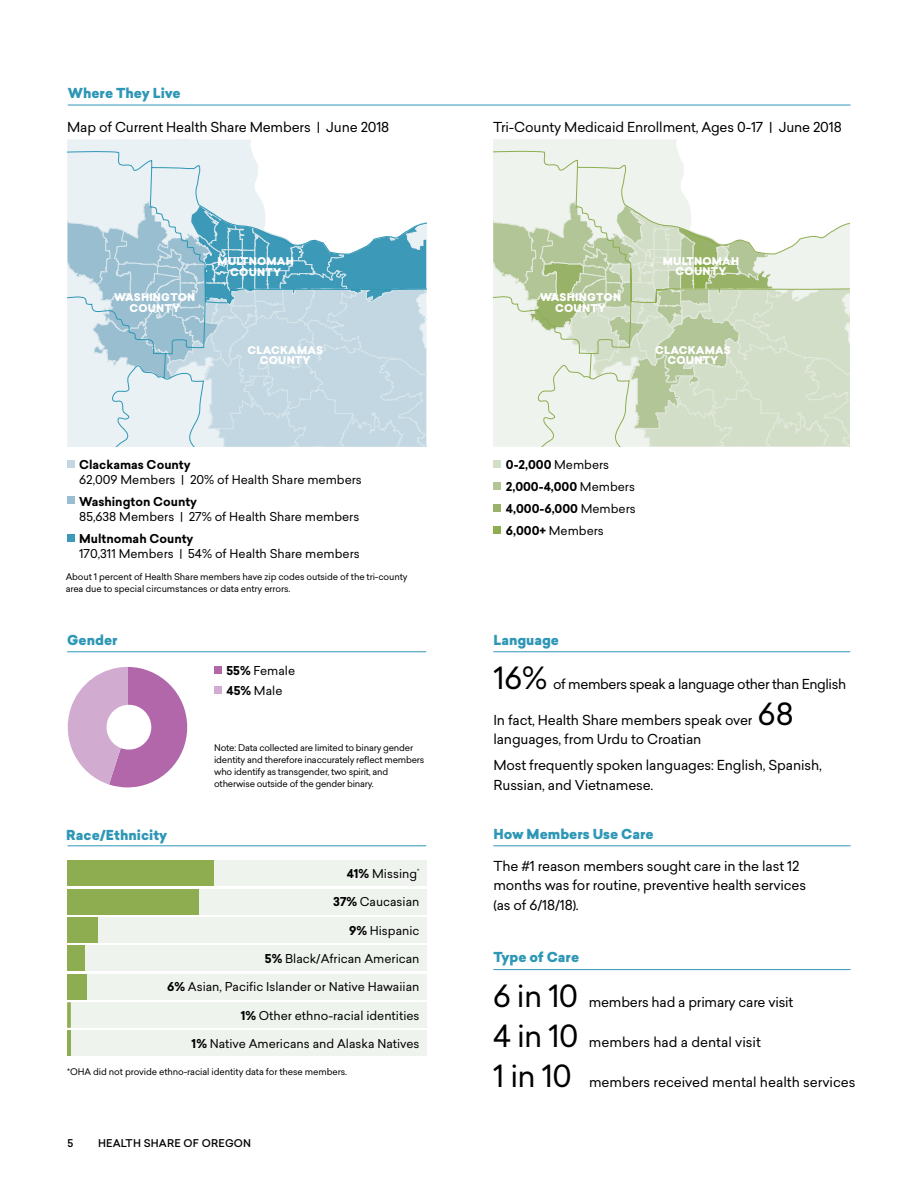
<style>
.page{position:relative;width:918px;height:1188px;background:#fff}
.page>*{position:absolute;margin:0;border:0;box-sizing:border-box;transform-origin:0 0}
.t1{font:30px "Sailec";color:#000}
.t2{font:13.5px/19.5px "Sailec";letter-spacing:-.01em;color:#000}
.t3{font:900 13.5px "Sailec";color:#2e97b6}
.t4{font:13.5px "Sailec";letter-spacing:-.03em;color:#000}
.t5{font:12px/19.6px "Sailec";color:#000}
.t6{font:700 12px/21.8px "Sailec";color:#000}
.t7{font:900 10.5px/10.5px "Sailec";letter-spacing:.02em;color:#fff;text-align:center}
.t8{font:500 10.5px "Sailec";letter-spacing:.02em;color:#000}
.t9{font:9px/12px "Sailec";letter-spacing:-.015em;color:#000}
.s1{font-weight:700}
.s2{font-weight:400}
.s3{font-size:30px}
</style>
<div class="page">
<hr style="left:67px;top:651px;width:359px;height:1px;background:#2e97b6">
<div style="left:67px;top:1031px;width:359px;height:25px;background:#eef3ed"></div>
<hr style="left:67px;top:1031px;width:3px;height:25px;background:#8ead50">
<div style="left:67px;top:946px;width:359px;height:25px;background:#eef3ed"></div>
<div style="left:67px;top:946px;width:18px;height:25px;background:#8ead50"></div>
<div style="left:67px;top:917px;width:359px;height:26px;background:#eef3ed"></div>
<div style="left:67px;top:917px;width:30px;height:26px;background:#8ead50"></div>
<div style="left:67px;top:889px;width:359px;height:25px;background:#eef3ed"></div>
<div style="left:67px;top:889px;width:131px;height:25px;background:#8ead50"></div>
<div style="left:67px;top:974px;width:359px;height:25px;background:#eef3ed"></div>
<div style="left:67px;top:974px;width:20px;height:25px;background:#8ead50"></div>
<div style="left:67px;top:1002px;width:359px;height:26px;background:#eef3ed"></div>
<svg style="left:67px;top:1002px;width:4px;height:26px"></svg>
<hr style="left:68px;top:845px;width:358px;height:1px;background:#2e97b6">
<hr style="left:493px;top:651px;width:357px;height:1px;background:#2e97b6">
<svg style="left:67px;top:667px;width:120px;height:120px"></svg>
<div style="left:107px;top:705px;width:44px;height:45px;background:#fff;border-radius:50%"></div>
<hr style="left:493px;top:845px;width:357px;height:1px;background:#2e97b6">
<div style="left:493px;top:139px;width:185px;height:12px;background:#eef3ed"></div>
<svg style="left:493px;top:151px;width:357px;height:296px;background:#dbe4d0"></svg>
<div style="left:67px;top:460px;width:7px;height:8px;background:#c2d7e1"></div>
<div style="left:67px;top:496px;width:7px;height:8px;background:#98bed0"></div>
<div style="left:67px;top:534px;width:7px;height:8px;background:#3c9ab8"></div>
<div style="left:493px;top:460px;width:8px;height:8px;background:#d3dec8"></div>
<div style="left:493px;top:526px;width:8px;height:8px;background:#8ead50"></div>
<div style="left:493px;top:504px;width:8px;height:8px;background:#98b367"></div>
<div style="left:67px;top:861px;width:359px;height:25px;background:#eef3ed"></div>
<div style="left:67px;top:861px;width:147px;height:25px;background:#8ead50"></div>
<div style="left:214px;top:666px;width:8px;height:8px;background:#b167aa"></div>
<div style="left:214px;top:686px;width:8px;height:7px;background:#d1abd0"></div>
<div style="left:67px;top:140px;width:185px;height:11px;background:#eaf1f5"></div>
<svg style="left:67px;top:151px;width:359px;height:296px;background:#c1dae4"></svg>
<hr style="left:493px;top:969px;width:357px;height:1px;background:#2e97b6">
<hr style="left:68px;top:105px;width:783px;height:1px;background:#2e97b6">
<div style="left:493px;top:482px;width:8px;height:8px;background:#b2c597"></div>
<p class="t3" style="left:68px;top:83px;width:114px">Where They Live</p>
<p class="t2" style="left:67px;top:117px;width:324px">Map of Current Health Share Members | June 2018</p>
<p class="t7" style="left:114px;top:293px;width:83px">WASHINGTON<br>COUNTY</p>
<p class="t7" style="left:218px;top:256px;width:78px">MULTNOMAH<br>COUNTY</p>
<p class="t7" style="left:247px;top:345px;width:77px">CLACKAMAS<br>COUNTY</p>
<p class="t6" style="left:79px;top:454px;width:113px">Clackamas County</p>
<p class="t5" style="left:79px;top:470px;width:284px">62,009 Members | 20% of Health Share members</p>
<p class="t6" style="left:79px;top:491px;width:119px">Washington County</p>
<p class="t5" style="left:79px;top:507px;width:282px">85,638 Members | 27% of Health Share members</p>
<p class="t6" style="left:79px;top:528px;width:116px">Multnomah County</p>
<p class="t5" style="left:79px;top:544px;width:282px">170,311 Members | 54% of Health Share members</p>
<p class="t9" style="left:66px;top:570px;width:344px">About 1 percent of Health Share members have zip codes outside of the tri-county area due to special circumstances or data entry errors.</p>
<p class="t3" style="left:67px;top:630px;width:52px">Gender</p>
<p class="t3" style="left:66px;top:826px;width:103px">Race/Ethnicity</p>
<p class="t5" style="left:226px;top:661px;width:70px"><span class="s1">55%</span> Female<br><span class="s1">45%</span> Male</p>
<p class="t9" style="left:214px;top:742px;width:212px">Note: Data collected are limited to binary gender identity and therefore inaccurately reflect members who identify as transgender, two spirit, and otherwise outside of the gender binary.</p>
<p class="t5" style="left:347px;top:864px;width:74px"><span class="s1">41%</span> Missing<sup>*</sup></p>
<p class="t5" style="left:333px;top:892px;width:88px"><span class="s1">37%</span> Caucasian</p>
<p class="t5" style="left:349px;top:920px;width:72px"><span class="s1">9%</span> Hispanic</p>
<p class="t5" style="left:265px;top:949px;width:156px"><span class="s1">5%</span> Black/African American</p>
<p class="t5" style="left:167px;top:977px;width:254px"><span class="s1">6%</span> Asian, Pacific Islander or Native Hawaiian</p>
<p class="t5" style="left:241px;top:1005px;width:180px"><span class="s1">1%</span> Other ethno-racial identities</p>
<p class="t5" style="left:192px;top:1033px;width:229px"><span class="s1">1%</span> Native Americans and Alaska Natives</p>
<p class="t9" style="left:67px;top:1066px;width:281px">*OHA did not provide ethno-racial identity data for these members.</p>
<p class="t8" style="left:68px;top:1136px;width:7px">5</p>
<p class="t8" style="left:98px;top:1136px;width:155px">HEALTH SHARE OF OREGON</p>
<p class="t2" style="left:493px;top:117px;width:350px">Tri-County Medicaid Enrollment, Ages 0-17 | June 2018</p>
<p class="t7" style="left:540px;top:292px;width:83px">WASHINGTON<br>COUNTY</p>
<p class="t7" style="left:663px;top:256px;width:78px">MULTNOMAH<br>COUNTY</p>
<p class="t7" style="left:655px;top:345px;width:77px">CLACKAMAS<br>COUNTY</p>
<p class="t6" style="left:506px;top:454px;width:131px">0-2,000 <span class="s2">Members<br></span>2,000-4,000 <span class="s2">Members<br></span>4,000-6,000 <span class="s2">Members<br></span>6,000+ <span class="s2">Members</span></p>
<p class="t3" style="left:493px;top:630px;width:67px">Language</p>
<h1 class="t1" style="left:493px;top:657px;width:56px">16%</h1>
<p class="t4" style="left:553px;top:675px;width:295px">of members speak a language other than English</p>
<p class="t2" style="left:493px;top:710px;width:261px">In fact, Health Share members speak over</p>
<h1 class="t1" style="left:758px;top:693px;width:37px">68</h1>
<p class="t2" style="left:493px;top:726px;width:330px;line-height:26.2px">languages, from Urdu to Croatian<br>Most frequently spoken languages: English, Spanish,</p>
<p class="t2" style="left:493px;top:775px;width:162px">Russian, and Vietnamese.</p>
<p class="t3" style="left:493px;top:824px;width:162px">How Members Use Care</p>
<p class="t2" style="left:493px;top:856px;width:314px">The #1 reason members sought care in the last 12 months was for routine, preventive health services (as of 6/18/18).</p>
<p class="t3" style="left:493px;top:948px;width:87px">Type of Care</p>
<p class="t2" style="left:493px;top:992px;width:302px"><span class="s3">6 in 10</span> members had a primary care visit</p>
<p class="t2" style="left:493px;top:1032px;width:269px"><span class="s3">4 in 10</span> members had a dental visit</p>
<p class="t2" style="left:493px;top:1072px;width:364px"><span class="s3">1 in 10</span> members received mental health services</p>
</div>
